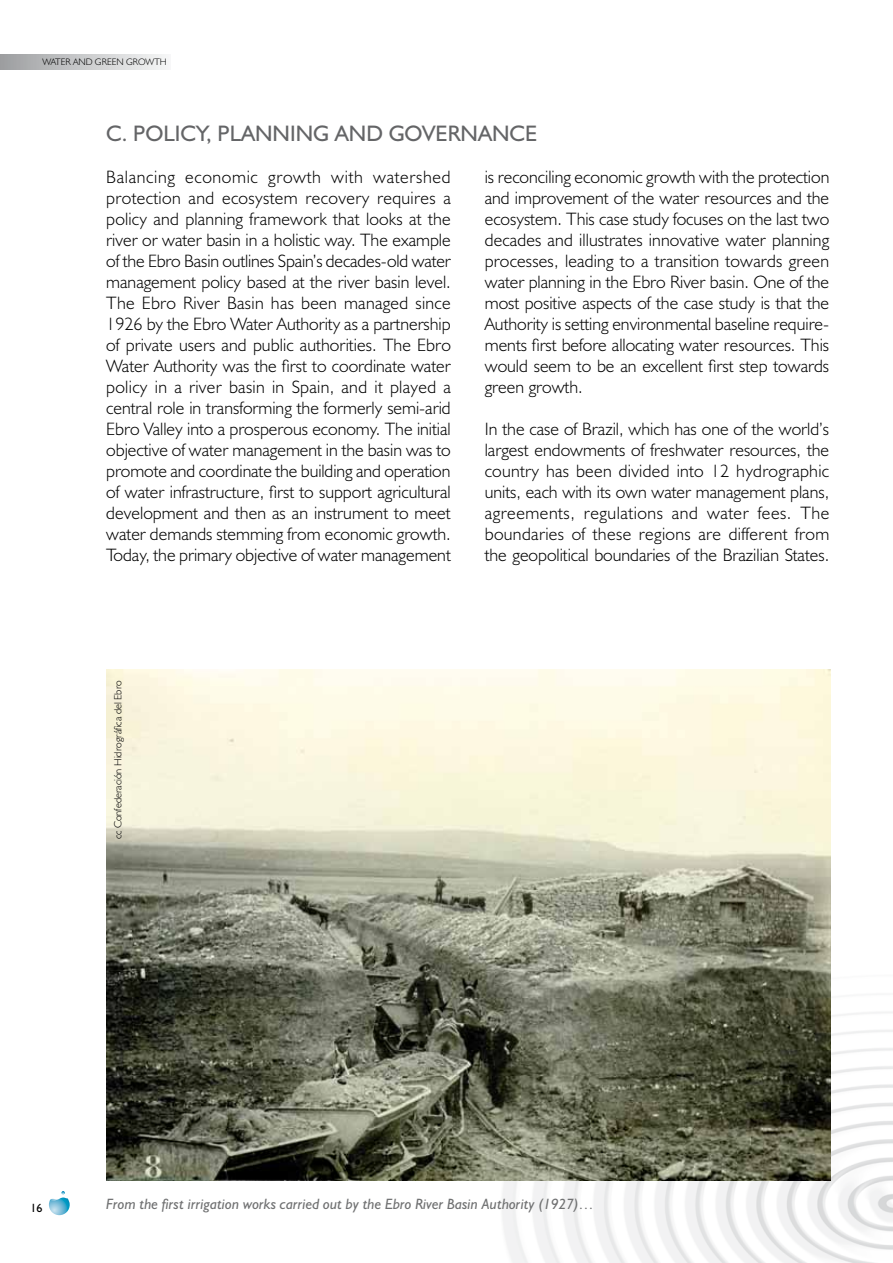
<style>
.page{position:relative;width:893px;height:1263px;background:#fff}
.page>*{position:absolute;margin:0;border:0;box-sizing:border-box;transform-origin:0 0}
.t1{font:22.5px "Humanist 521 BT";color:#646567}
.t2{font:300 18px/21px "Humanist 521 BT";color:#000;text-align:justify}
.t3{font:italic 15px "Humanist 521 BT";color:#707172}
.t4{font:12px "Humanist 521 BT";color:#000}
.t5{font:300 10.5px "Humanist 521 BT";color:#000}
.t6{font:300 9.45px "Humanist 521 BT";color:#000}
</style>
<div class="page">
<svg style="left:0;top:54px;width:165px;height:15px;background:#c8cacb"></svg>
<svg style="left:49px;top:1191px;width:21px;height:24px"></svg>
<img style="left:485px;top:956px;width:408px;height:307px">
<img style="left:106px;top:670px;width:724px;height:510px">
<p class="t6" style="left:43px;top:56px;width:126px">Water and Green Growth</p>
<p class="t1" style="left:106px;top:119px;width:151px">C. POLICY, PLANNING</p>
<p class="t1" style="left:335px;top:119px;width:17px">AND</p>
<p class="t1" style="left:389px;top:119px;width:32px">GOVERNANCE</p>
<p class="t2" style="left:106px;top:166px;width:346px">Balancing economic growth with watershed protection and ecosystem recovery requires a policy and planning framework that looks at the river or water basin in a holistic way. The example of the Ebro Basin outlines Spain’s decades-old water management policy based at the river basin level.<br>The Ebro River Basin has been managed since 1926 by the Ebro Water Authority as a partnership of private users and public authorities. The Ebro Water Authority was the first to coordinate water policy in a river basin in Spain, and it played a central role in transforming the formerly semi-arid Ebro Valley into a prosperous economy. The initial objective of water management in the basin was to promote and coordinate the building and operation of water infrastructure, first to support agricultural development and then as an instrument to meet water demands stemming from economic growth.<br>Today, the primary objective of water management</p>
<p class="t2" style="left:485px;top:166px;width:346px">is reconciling economic growth with the protection and improvement of the water resources and the ecosystem. This case study focuses on the last two decades and illustrates innovative water planning processes, leading to a transition towards green water planning in the Ebro River basin. One of the most positive aspects of the case study is that the Authority is setting environmental baseline require&shy;ments first before allocating water resources. This would seem to be an excellent first step towards green growth.</p>
<p class="t2" style="left:485px;top:418px;width:346px">In the case of Brazil, which has one of the world’s largest endowments of freshwater resources, the country has been divided into 12 hydrographic units, each with its own water management plans, agreements, regulations and water fees. The boundaries of these regions are different from the geopolitical boundaries of the Brazilian States.</p>
<p class="t5" style="left:111px;top:839px;width:161px;rotate:-90deg">cc Confederación H idrográfica del Ebro</p>
<p class="t4" style="left:30px;top:1200px;width:14px">16</p>
<p class="t3" style="left:106px;top:1195px;width:489px">From the first irrigation works carried out by the Ebro River Basin Authority (1927)…</p>
</div>
